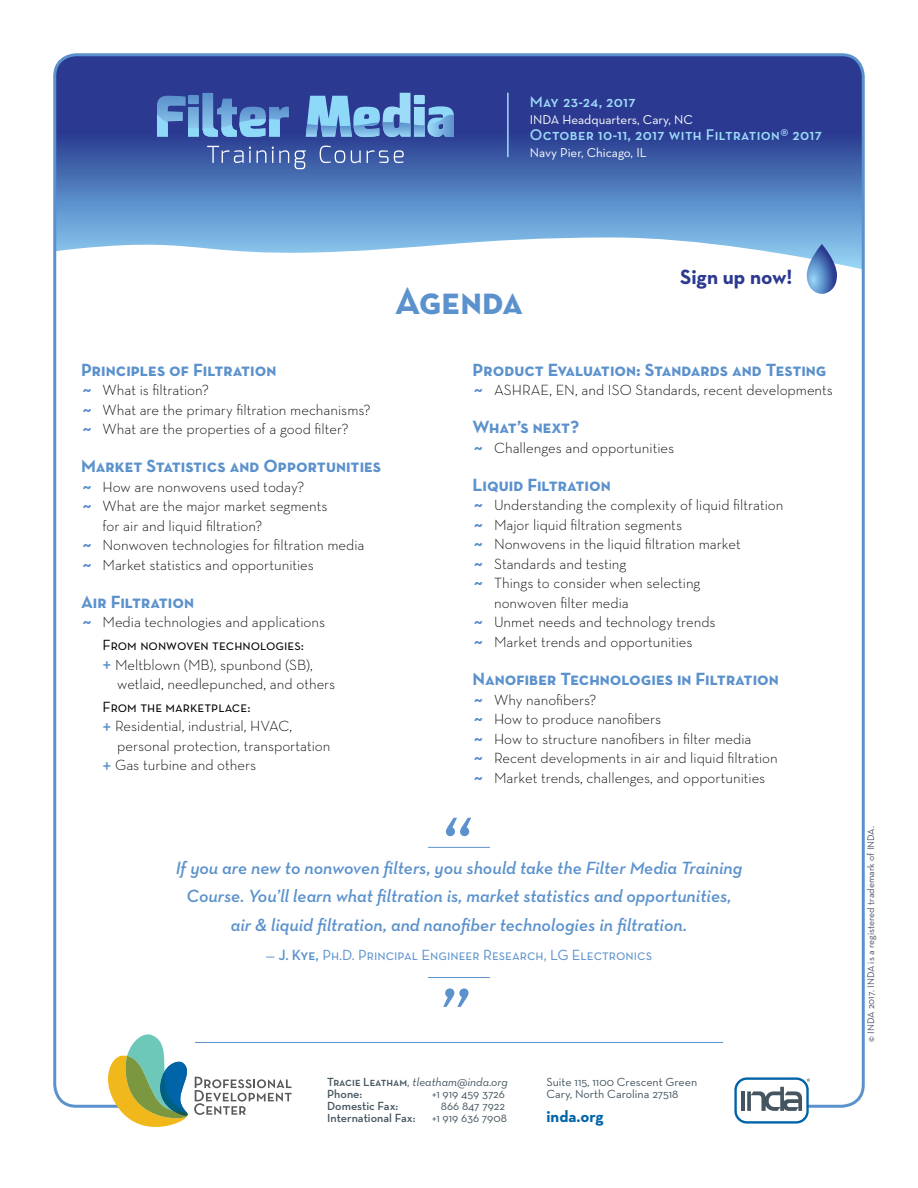
<style>
.page{position:relative;width:918px;height:1188px;background:#fff}
.page>*{position:absolute;margin:0;border:0;box-sizing:border-box;transform-origin:0 0}
.Quote_Body{font:italic 90px "Neutra Text";color:#5b91cc}
.t1{font:39px "Neutra Text Bold SC";color:#5b91cc}
.t2{font:700 21px "Neutra Text";color:#2b3990}
.t3{font:italic 600 18px/28.5px "Neutra Text";color:#5b91cc;text-align:center}
.t4{font:18px "Neutra Text Bold SC";color:#5b91cc}
.t5{font:700 16.5px "Neutra Text";color:#0064a8}
.t6{font:15.75px "Neutra Text Demi SC";letter-spacing:.025em;color:#9ddcf9}
.t7{font:300 15px/19.5px "Neutra Text";color:#000}
.t8{font:15px "Neutra Text Book SC";color:#5b91cc}
.t9{font:15px "Neutra Text Book SC";color:#000}
.t10{font:13.05px "Neutra Text";color:#fff}
.t11{font:12px "Neutra Text";color:#455560}
.t12{font:600 12px "Neutra Text";color:#455560}
.t13{font:italic 12px "Neutra Text";color:#455560}
.Body_-_1_checkmark{font:9.75px "Neutra Text";color:#455560}
.s1{font-weight:600;font-size:24px;color:#5b91cc}
.s2{font-weight:400;font-size:24px;color:#5b91cc}
.s3{font-family:"Neutra Text Demi SC"}
.s4{font-family:"Neutra Text Demi SC";font-style:normal}
.s5{font-style:normal}
</style>
<div class="page">
<svg style="left:55px;top:55px;width:806px;height:214px;background:#5a78b7"></svg>
<svg style="left:157px;top:93px;width:132px;height:45px;background:#557ebd"></svg>
<svg style="left:207px;top:146px;width:44px;height:17px"></svg>
<svg style="left:257px;top:150px;width:9px;height:13px"></svg>
<svg style="left:272px;top:147px;width:17px;height:16px"></svg>
<svg style="left:295px;top:150px;width:11px;height:19px"></svg>
<svg style="left:320px;top:146px;width:25px;height:17px"></svg>
<svg style="left:351px;top:150px;width:10px;height:13px"></svg>
<svg style="left:367px;top:150px;width:37px;height:13px"></svg>
<svg style="left:306px;top:93px;width:148px;height:45px;background:#6593cb"></svg>
<hr style="left:507px;top:93px;width:2px;height:64px;background:#9ddcf9">
<hr style="left:195px;top:1042px;width:528px;height:1px;background:#5b91cc">
<svg style="left:807px;top:244px;width:30px;height:50px"></svg>
<hr style="left:428px;top:847px;width:62px;height:1px;background:#5b91cc">
<hr style="left:428px;top:977px;width:62px;height:1px;background:#5b91cc">
<svg style="left:99px;top:1034px;width:193px;height:93px"></svg>
<svg style="left:734px;top:1077px;width:76px;height:47px"></svg>
<p class="t6" style="left:530px;top:92px;width:107px">May 23-24, 2017</p>
<p class="t10" style="left:530px;top:111px;width:164px">INDA Headquarters, Cary, NC</p>
<p class="t6" style="left:530px;top:125px;width:294px">October 10-11, 2017 with Filtration® 2017</p>
<p class="t10" style="left:530px;top:144px;width:118px">Navy Pier, Chicago, IL</p>
<p class="t1" style="left:395px;top:277px;width:130px">Agenda</p>
<p class="t2" style="left:680px;top:263px;width:114px">Sign up now!</p>
<p class="t4" style="left:81px;top:358px;width:197px">Principles of Filtration</p>
<p class="t7" style="left:81px;top:380px;width:129px"><span class="s1">˜</span> What is filtration?</p>
<p class="t7" style="left:81px;top:400px;width:291px"><span class="s1">˜</span> What are the primary filtration mechanisms?</p>
<p class="t7" style="left:81px;top:419px;width:269px"><span class="s1">˜</span> What are the properties of a good filter?</p>
<p class="t4" style="left:81px;top:455px;width:302px">Market Statistics and Opportunities</p>
<p class="t7" style="left:81px;top:477px;width:225px"><span class="s1">˜</span> How are nonwovens used today?</p>
<p class="t7" style="left:103px;top:496px;width:226px;text-indent:-22px"><span class="s1">˜</span> What are the major market segments for air and liquid filtration?</p>
<p class="t7" style="left:81px;top:535px;width:285px"><span class="s1">˜</span> Nonwoven technologies for filtration media</p>
<p class="t7" style="left:81px;top:555px;width:234px"><span class="s1">˜</span> Market statistics and opportunities</p>
<p class="t4" style="left:81px;top:591px;width:115px">Air Filtration</p>
<p class="t7" style="left:81px;top:612px;width:246px"><span class="s1">˜</span> Media technologies and applications</p>
<p class="t9" style="left:103px;top:636px;width:203px">From nonwoven technologies:</p>
<p class="t7" style="left:117px;top:654px;width:220px;text-indent:-15px"><span class="s2">+</span> Meltblown (MB), spunbond (SB), wetlaid, needlepunched, and others</p>
<p class="t9" style="left:103px;top:698px;width:150px">From the marketplace:</p>
<p class="t7" style="left:117px;top:716px;width:215px;text-indent:-15px"><span class="s2">+</span> Residential, industrial, HVAC, personal protection, transportation</p>
<p class="t7" style="left:103px;top:755px;width:155px"><span class="s2">+</span> Gas turbine and others</p>
<p class="t4" style="left:472px;top:358px;width:356px">Product Evaluation: Standards and Testing</p>
<p class="t7" style="left:472px;top:380px;width:362px"><span class="s1">˜</span> ASHRAE, EN, and ISO Standards, recent developments</p>
<p class="t4" style="left:472px;top:416px;width:108px">What’s next?</p>
<p class="t7" style="left:472px;top:438px;width:203px"><span class="s1">˜</span> Challenges and opportunities</p>
<p class="t4" style="left:472px;top:474px;width:140px">Liquid Filtration</p>
<p class="t7" style="left:472px;top:495px;width:312px"><span class="s1">˜</span> Understanding the complexity of liquid filtration</p>
<p class="t7" style="left:472px;top:515px;width:211px"><span class="s1">˜</span> Major liquid filtration segments</p>
<p class="t7" style="left:472px;top:534px;width:270px"><span class="s1">˜</span> Nonwovens in the liquid filtration market</p>
<p class="t7" style="left:472px;top:554px;width:156px"><span class="s1">˜</span> Standards and testing</p>
<p class="t7" style="left:494px;top:573px;width:208px;text-indent:-22px"><span class="s1">˜</span> Things to consider when selecting nonwoven filter media</p>
<p class="t7" style="left:472px;top:612px;width:245px"><span class="s1">˜</span> Unmet needs and technology trends</p>
<p class="t7" style="left:472px;top:632px;width:222px"><span class="s1">˜</span> Market trends and opportunities</p>
<p class="t4" style="left:472px;top:668px;width:308px">Nanofiber Technologies in Filtration</p>
<p class="t7" style="left:472px;top:689px;width:125px"><span class="s1">˜</span> Why nanofibers?</p>
<p class="t7" style="left:472px;top:709px;width:190px"><span class="s1">˜</span> How to produce nanofibers</p>
<p class="t7" style="left:472px;top:728px;width:280px"><span class="s1">˜</span> How to structure nanofibers in filter media</p>
<p class="t7" style="left:472px;top:748px;width:307px"><span class="s1">˜</span> Recent developments in air and liquid filtration</p>
<p class="t7" style="left:472px;top:767px;width:294px"><span class="s1">˜</span> Market trends, challenges, and opportunities</p>
<p class="Quote_Body" style="left:437px;top:794px;width:33px">“</p>
<p class="t3" style="left:176px;top:853px;width:568px">If you are new to nonwoven filters, you should take the Filter Media Training<br>Course. You’ll learn what filtration is, market statistics and opportunities, air &amp; liquid filtration, and nanofiber technologies in filtration.</p>
<p class="t8" style="left:266px;top:945px;width:388px">— <span class="s3">J. Kye,</span> Ph.D. Principal Engineer Research, LG Electronics</p>
<p class="Quote_Body" style="left:434px;top:965px;width:33px">”</p>
<p class="t13" style="left:327px;top:1074px;width:182px"><span class="s4">Tracie Leatham</span><span class="s5">,</span> tleatham@inda.org</p>
<p class="t12" style="left:327px;top:1086px;width:37px">Phone:</p>
<p class="t11" style="left:432px;top:1086px;width:74px">+1 919 459 3726</p>
<p class="t12" style="left:327px;top:1098px;width:73px">Domestic Fax:</p>
<p class="t11" style="left:441px;top:1098px;width:66px">866 847 7922</p>
<p class="t12" style="left:327px;top:1110px;width:90px">International Fax:</p>
<p class="t11" style="left:432px;top:1110px;width:76px">+1 919 636 7908</p>
<p class="t11" style="left:546px;top:1074px;width:152px">Suite 115, 1100 Crescent Green</p>
<p class="t11" style="left:546px;top:1086px;width:134px">Cary, North Carolina 27518</p>
<p class="t5" style="left:546px;top:1106px;width:59px">inda.org</p>
<p class="Body_-_1_checkmark" style="left:865px;top:1042px;width:217px;rotate:-90deg">© INDA 2017. INDA is a registered trademark of INDA.</p>
</div>
